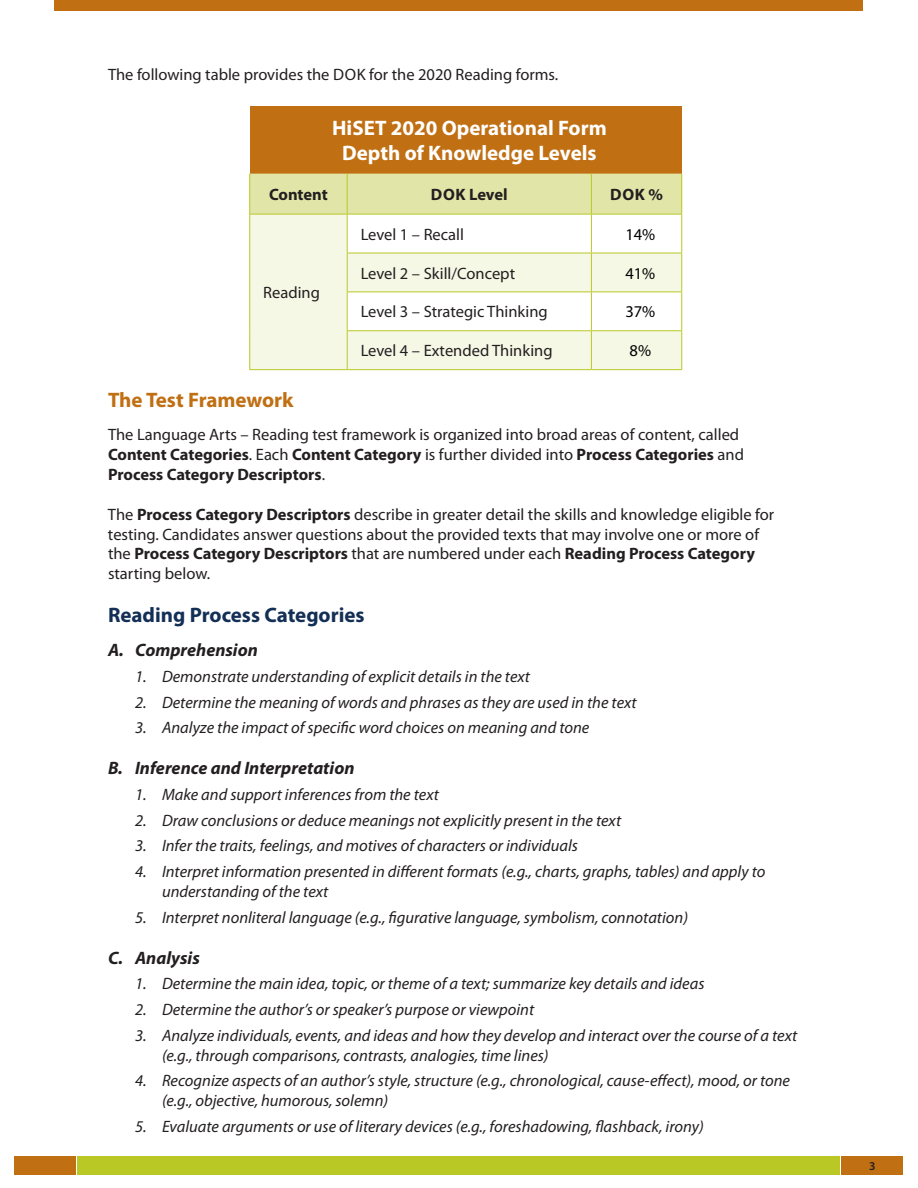
<style>
.page{position:relative;width:918px;height:1188px;background:#fff}
.page>*{position:absolute;margin:0;border:0;box-sizing:border-box;transform-origin:0 0}
.Table_Head{font:700 21px/25.2px "Myriad Pro";color:#fff;text-align:center}
.t1{font:700 21px "Myriad Pro";color:#132f56}
.t2{font:700 21px "Myriad Pro";color:#c06f13}
.t3{font:italic 700 18px "Myriad Pro";color:#231f20}
.t4{font:italic 16.5px/19.8px "Myriad Pro";color:#231f20}
.Table_Body{font:16.5px/19.8px "Myriad Pro";color:#231f20}
.Table_Body-2{font:700 16.5px "Myriad Pro";letter-spacing:-.005em;color:#231f20}
.Table_Body-3{font:16.5px "Myriad Pro";color:#000}
.t5{font:600 12px "Myriad Pro";color:#231f20}
.s1{font-weight:700}
</style>
<div class="page">
<div style="left:77px;top:1156px;width:763px;height:18px;background:#b9c825"></div>
<div style="left:841px;top:1156px;width:62px;height:18px;background:#c06f13"></div>
<div style="left:14px;top:1156px;width:62px;height:18px;background:#c06f13"></div>
<div style="left:55px;top:0;width:808px;height:11px;background:#c06f13"></div>
<div style="left:250px;top:106px;width:432px;height:68px;background:#c06f13"></div>
<div style="left:250px;top:331px;width:431px;height:38px;background:#f6f8e6"></div>
<svg style="left:250px;top:174px;width:431px;height:157px"></svg>
<hr style="left:347px;top:174px;width:1px;height:40px;background:#b9c825">
<hr style="left:591px;top:174px;width:1px;height:40px;background:#b9c825">
<hr style="left:249px;top:214px;width:98px;height:1px;background:#b9c825">
<hr style="left:347px;top:214px;width:244px;height:1px;background:#b9c825">
<hr style="left:347px;top:214px;width:1px;height:39px;background:#b9c825">
<hr style="left:591px;top:214px;width:91px;height:1px;background:#b9c825">
<hr style="left:591px;top:214px;width:1px;height:39px;background:#b9c825">
<hr style="left:347px;top:253px;width:244px;height:1px;background:#b9c825">
<hr style="left:347px;top:253px;width:1px;height:39px;background:#b9c825">
<hr style="left:591px;top:253px;width:91px;height:1px;background:#b9c825">
<hr style="left:591px;top:253px;width:1px;height:39px;background:#b9c825">
<hr style="left:347px;top:292px;width:244px;height:1px;background:#b9c825">
<hr style="left:347px;top:292px;width:1px;height:38px;background:#b9c825">
<hr style="left:591px;top:292px;width:91px;height:1px;background:#b9c825">
<hr style="left:591px;top:292px;width:1px;height:38px;background:#b9c825">
<hr style="left:347px;top:330px;width:244px;height:1px;background:#b9c825">
<hr style="left:347px;top:331px;width:1px;height:38px;background:#b9c825">
<hr style="left:591px;top:330px;width:91px;height:1px;background:#b9c825">
<hr style="left:591px;top:331px;width:1px;height:38px;background:#b9c825">
<hr style="left:249px;top:174px;width:1px;height:40px;background:#b9c825">
<hr style="left:681px;top:174px;width:1px;height:40px;background:#b9c825">
<hr style="left:249px;top:214px;width:1px;height:39px;background:#b9c825">
<hr style="left:681px;top:214px;width:1px;height:39px;background:#b9c825">
<hr style="left:249px;top:253px;width:1px;height:39px;background:#b9c825">
<hr style="left:681px;top:253px;width:1px;height:39px;background:#b9c825">
<hr style="left:249px;top:292px;width:1px;height:39px;background:#b9c825">
<hr style="left:681px;top:292px;width:1px;height:38px;background:#b9c825">
<hr style="left:249px;top:331px;width:1px;height:38px;background:#b9c825">
<hr style="left:681px;top:331px;width:1px;height:38px;background:#b9c825">
<hr style="left:249px;top:369px;width:98px;height:1px;background:#b9c825">
<hr style="left:347px;top:369px;width:244px;height:1px;background:#b9c825">
<hr style="left:591px;top:369px;width:91px;height:1px;background:#b9c825">
<p class="Table_Body" style="left:108px;top:65px;width:452px">The following table provides the DOK for the 2020 Reading forms.</p>
<p class="Table_Head" style="left:332px;top:116px;width:276px">HiSET 2020 Operational Form<br>Depth of Knowledge Levels</p>
<p class="Table_Body-2" style="left:269px;top:185px;width:60px">Content</p>
<p class="Table_Body-2" style="left:431px;top:185px;width:78px">DOK Level</p>
<p class="Table_Body-2" style="left:610px;top:185px;width:54px">DOK %</p>
<p class="Table_Body" style="left:263px;top:283px;width:58px">Reading</p>
<p class="Table_Body" style="left:361px;top:225px;width:105px">Level 1 – Recall</p>
<p class="Table_Body-3" style="left:625px;top:225px;width:31px">14%</p>
<p class="Table_Body" style="left:361px;top:264px;width:156px">Level 2 – Skill/Concept</p>
<p class="Table_Body-3" style="left:625px;top:264px;width:31px">41%</p>
<p class="Table_Body" style="left:361px;top:302px;width:189px">Level 3 – Strategic Thinking</p>
<p class="Table_Body-3" style="left:625px;top:303px;width:31px">37%</p>
<p class="Table_Body" style="left:361px;top:341px;width:193px">Level 4 – Extended Thinking</p>
<p class="Table_Body-3" style="left:630px;top:342px;width:23px">8%</p>
<h3 class="t2" style="left:108px;top:388px;width:187px">The Test Framework</h3>
<p class="Table_Body" style="left:108px;top:425px;width:638px">The Language Arts – Reading test framework is organized into broad areas of content, called<br><span class="s1">Content Categories</span>. Each <span class="s1">Content Category</span> is further divided into <span class="s1">Process Categories</span> and<br><span class="s1">Process Category Descriptors</span>.</p>
<p class="Table_Body" style="left:108px;top:505px;width:668px">The <span class="s1">Process Category Descriptors</span> describe in greater detail the skills and knowledge eligible for testing. Candidates answer questions about the provided texts that may involve one or more of the <span class="s1">Process Category Descriptors</span> that are numbered under each <span class="s1">Reading Process Category </span>starting below.</p>
<h3 class="t1" style="left:108px;top:603px;width:258px">Reading Process Categories</h3>
<p class="t3" style="left:108px;top:640px;width:151px">A. Comprehension</p>
<p class="t4" style="left:135px;top:667px;width:397px">1. Demonstrate understanding of explicit details in the text</p>
<p class="t4" style="left:135px;top:693px;width:503px">2. Determine the meaning of words and phrases as they are used in the text</p>
<p class="t4" style="left:135px;top:718px;width:456px">3. Analyze the impact of specific word choices on meaning and tone</p>
<p class="t3" style="left:108px;top:758px;width:248px">B. Inference and Interpretation</p>
<p class="t4" style="left:135px;top:785px;width:305px">1. Make and support inferences from the text</p>
<p class="t4" style="left:135px;top:811px;width:488px">2. Draw conclusions or deduce meanings not explicitly present in the text</p>
<p class="t4" style="left:135px;top:836px;width:445px">3. Infer the traits, feelings, and motives of characters or individuals</p>
<p class="t4" style="left:162px;top:862px;width:605px;text-indent:-27px">4. Interpret information presented in different formats (e.g., charts, graphs, tables) and apply to understanding of the text</p>
<p class="t4" style="left:135px;top:908px;width:555px">5. Interpret nonliteral language (e.g., figurative language, symbolism, connotation)</p>
<p class="t3" style="left:108px;top:948px;width:93px">C. Analysis</p>
<p class="t4" style="left:135px;top:974px;width:571px">1. Determine the main idea, topic, or theme of a text; summarize key details and ideas</p>
<p class="t4" style="left:135px;top:1000px;width:401px">2. Determine the author’s or speaker’s purpose or viewpoint</p>
<p class="t4" style="left:162px;top:1026px;width:637px;text-indent:-27px">3. Analyze individuals, events, and ideas and how they develop and interact over the course of a text (e.g., through comparisons, contrasts, analogies, time lines)</p>
<p class="t4" style="left:162px;top:1071px;width:630px;text-indent:-27px">4. Recognize aspects of an author’s style, structure (e.g., chronological, cause-effect), mood, or tone (e.g., objective, humorous, solemn)</p>
<p class="t4" style="left:135px;top:1117px;width:570px">5. Evaluate arguments or use of literary devices (e.g., foreshadowing, flashback, irony)</p>
<p class="t5" style="left:869px;top:1159px;width:8px">3</p>
</div>
